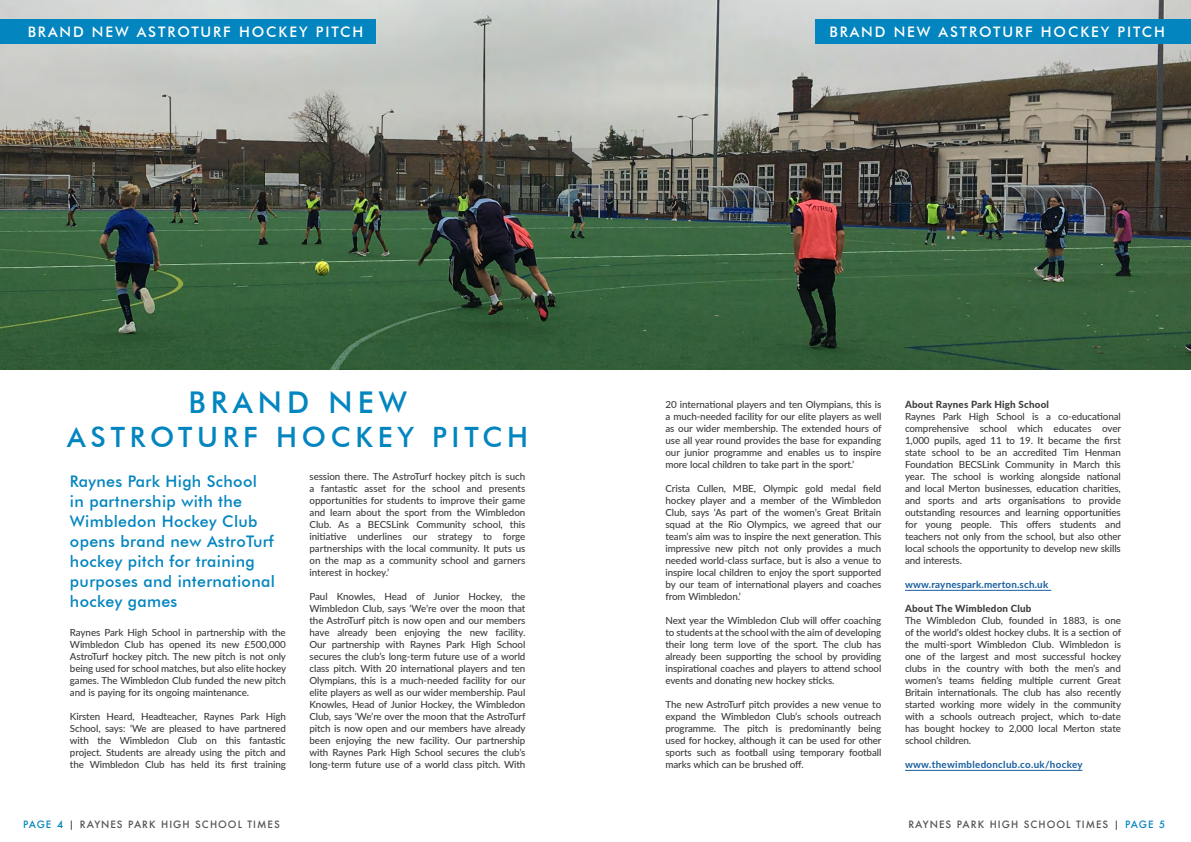
<style>
.page{position:relative;width:1191px;height:842px;background:#fff}
.page>*{position:absolute;margin:0;border:0;box-sizing:border-box;transform-origin:0 0}
.BLUE_HEADING_MAIN{font:500 30px "Futura BT";letter-spacing:.17em;color:#0385bf}
.BLUE_HEADING_MAIN-2{font:500 28px "Futura BT";letter-spacing:.17em;color:#0385bf}
.BLUE_HEADING_MAIN_su{font:500 16px/20px "Futura BT";letter-spacing:.02em;color:#0385bf}
.White_HEADING_on_blu{font:500 14.5px "Futura BT";letter-spacing:.13em;color:#fff}
.t1{font:500 9.8px/12px "Lato";letter-spacing:-.01em;color:#3c3c3d;text-align:justify}
.t2{font:500 9.8px "Futura";letter-spacing:.1em;color:#535355}
.t3{font:700 9.8px "Lato";letter-spacing:.02em;color:#175d9e}
.t4{font:800 9.8px "Lato";letter-spacing:.02em;color:#3c3c3d}
.s1{color:#0385bf}
</style>
<div class="page">
<img style="left:0;top:0;width:1191px;height:369px">
<hr style="left:905px;top:590px;width:146px;height:1px;background:#175d9e">
<hr style="left:905px;top:770px;width:177px;height:1px;background:#175d9e">
<div style="left:815px;top:20px;width:376px;height:24px;background:#0385bf"></div>
<div style="left:0;top:20px;width:376px;height:24px;background:#0385bf"></div>
<p class="White_HEADING_on_blu" style="left:28px;top:23px;width:337px">BRAND NEW ASTROTURF HOCKEY PITCH</p>
<p class="White_HEADING_on_blu" style="left:829px;top:23px;width:337px">BRAND NEW ASTROTURF HOCKEY PITCH</p>
<p class="BLUE_HEADING_MAIN" style="left:188px;top:384px;width:220px">BRAND NEW</p>
<p class="BLUE_HEADING_MAIN-2" style="left:67px;top:420px;width:462px">ASTROTURF HOCKEY PITCH</p>
<p class="BLUE_HEADING_MAIN_su" style="left:70px;top:471px;width:206px">Raynes Park High School<br>in partnership with the<br>Wimbledon Hockey Club opens brand new AstroTurf hockey pitch for training purposes and international hockey games</p>
<p class="t1" style="left:309px;top:470px;width:217px">session there. The AstroTurf hockey pitch is such a fantastic asset for the school and presents opportunities for students to improve their game and learn about the sport from the Wimbledon Club. As a BECSLink Community school, this initiative underlines our strategy to forge partnerships with the local community. It puts us on the map as a community school and garners interest in hockey.’</p>
<p class="t1" style="left:309px;top:590px;width:218px">Paul Knowles, Head of Junior Hockey, the Wimbledon Club, says ‘We’re over the moon that the AstroTurf pitch is now open and our members have already been enjoying the new facility.<br>Our partnership with Raynes Park High School secures the club’s long-term future use of a world class pitch. With 20 international players and ten Olympians, this is a much-needed facility for our elite players as well as our wider membership. Paul Knowles, Head of Junior Hockey, the Wimbledon Club, says ‘We’re over the moon that the AstroTurf pitch is now open and our members have already been enjoying the new facility. Our partnership with Raynes Park High School secures the club’s long-term future use of a world class pitch. With</p>
<p class="t1" style="left:70px;top:626px;width:218px">Raynes Park High School in partnership with the Wimbledon Club has opened its new £500,000<br>AstroTurf hockey pitch. The new pitch is not only being used for school matches, but also elite hockey games. The Wimbledon Club funded the new pitch and is paying for its ongoing maintenance.</p>
<p class="t1" style="left:70px;top:710px;width:217px">Kirsten Heard, Headteacher, Raynes Park High School, says: ‘We are pleased to have partnered with the Wimbledon Club on this fantastic project. Students are already using the pitch and the Wimbledon Club has held its first training</p>
<p class="t1" style="left:665px;top:398px;width:218px">20 international players and ten Olympians, this is a much-needed facility for our elite players as well as our wider membership. The extended hours of use all year round provides the base for expanding our junior programme and enables us to inspire more local children to take part in the sport.’</p>
<p class="t1" style="left:665px;top:482px;width:218px">Crista Cullen, MBE, Olympic gold medal field hockey player and a member of the Wimbledon Club, says ‘As part of the women’s Great Britain squad at the Rio Olympics, we agreed that our team’s aim was to inspire the next generation. This impressive new pitch not only provides a much needed world-class surface, but is also a venue to inspire local children to enjoy the sport supported by our team of international players and coaches from Wimbledon.’</p>
<p class="t1" style="left:665px;top:614px;width:217px">Next year the Wimbledon Club will offer coaching to students at the school with the aim of developing their long term love of the sport. The club has already been supporting the school by providing inspirational coaches and players to attend school events and donating new hockey sticks.</p>
<p class="t1" style="left:665px;top:698px;width:218px">The new AstroTurf pitch provides a new venue to expand the Wimbledon Club’s schools outreach programme. The pitch is predominantly being used for hockey, although it can be used for other sports such as football using temporary football marks which can be brushed off.</p>
<p class="t4" style="left:905px;top:397px;width:145px">About Raynes Park High School</p>
<p class="t1" style="left:905px;top:410px;width:217px">Raynes Park High School is a co-educational comprehensive school which educates over 1,000 pupils, aged 11 to 19. It became the first state school to be an accredited Tim Henman Foundation BECSLink Community in March this year. The school is working alongside national and local Merton businesses, education charities, and sports and arts organisations to provide outstanding resources and learning opportunities for young people. This offers students and teachers not only from the school, but also other local schools the opportunity to develop new skills and interests.</p>
<p class="t3" style="left:905px;top:577px;width:145px">www.raynespark.merton.sch.uk</p>
<p class="t4" style="left:905px;top:601px;width:128px">About The Wimbledon Club</p>
<p class="t1" style="left:905px;top:614px;width:218px">The Wimbledon Club, founded in 1883, is one of the world’s oldest hockey clubs. It is a section of the multi-sport Wimbledon Club. Wimbledon is one of the largest and most successful hockey clubs in the country with both the men’s and women’s teams fielding multiple current Great Britain internationals. The club has also recently started working more widely in the community with a schools outreach project, which to-date has bought hockey to 2,000 local Merton state school children.</p>
<p class="t3" style="left:905px;top:757px;width:179px">www.thewimbledonclub.co.uk/hockey</p>
<p class="t2" style="left:23px;top:818px;width:258px"><span class="s1">PAGE 4</span> | RAYNES PARK HIGH SCHOOL TIMES</p>
<p class="t2" style="left:908px;top:818px;width:258px">RAYNES PARK HIGH SCHOOL TIMES | <span class="s1">PAGE 5</span></p>
</div>
